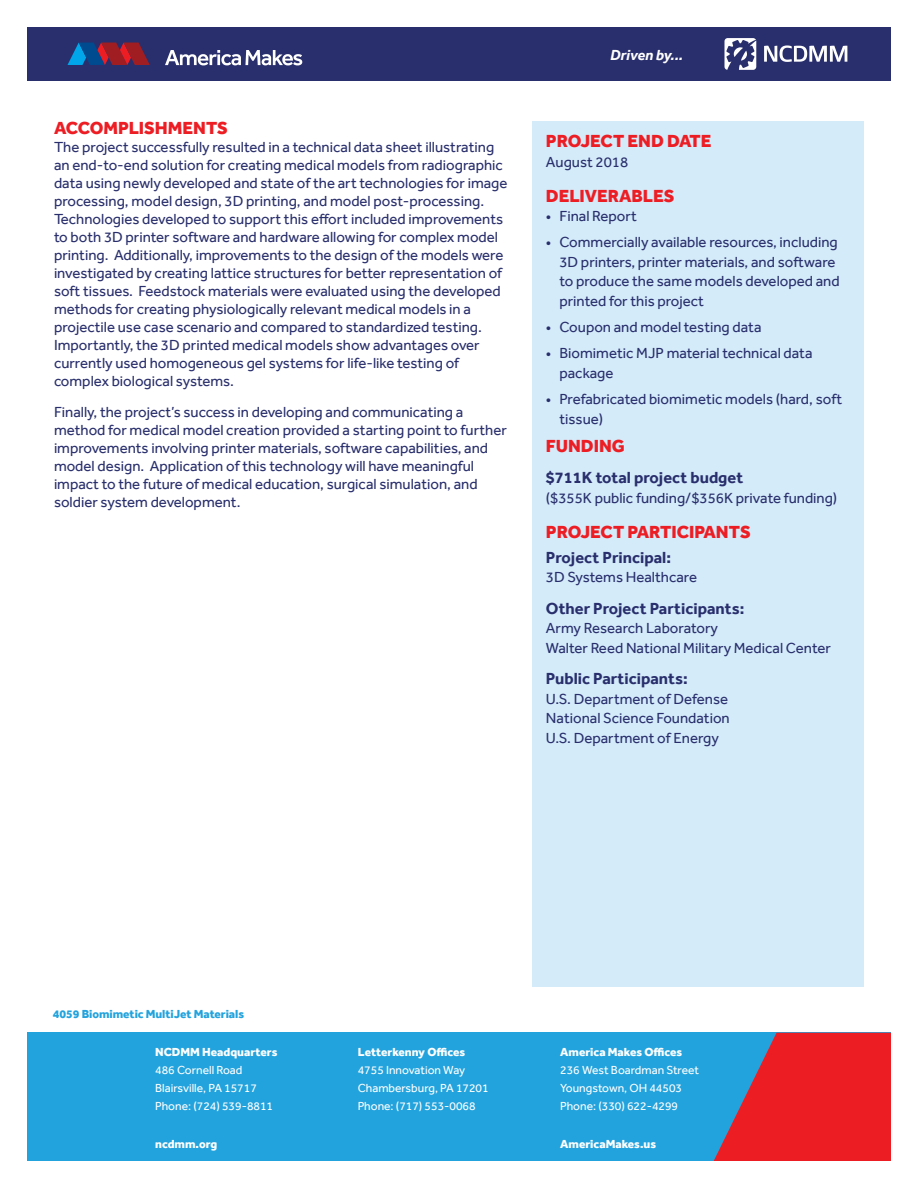
<style>
.page{position:relative;width:918px;height:1188px;background:#fff}
.page>*{position:absolute;margin:0;border:0;box-sizing:border-box;transform-origin:0 0}
.t1{font:800 18px "Effra";color:#ed1d24}
.t2{font:700 16.5px "Effra";color:#292f6c}
.t3{font:15px/18px "Effra";color:#292f6c}
.t4{font:italic 700 15px "Effra";color:#fff}
.t5{font:12px/18px "Effra";color:#fff}
.t6{font:800 12px "Effra";color:#fff}
.t7{font:800 12px "Effra";letter-spacing:-.005em;color:#23a3dd}
</style>
<div class="page">
<div style="left:27px;top:27px;width:864px;height:54px;background:#292f6c"></div>
<div style="left:27px;top:1033px;width:864px;height:128px;background:#23a3dd"></div>
<svg style="left:714px;top:1033px;width:177px;height:128px"></svg>
<svg style="left:67px;top:43px;width:83px;height:22px"></svg>
<svg style="left:165px;top:50px;width:137px;height:15px"></svg>
<svg style="left:764px;top:45px;width:83px;height:17px"></svg>
<svg style="left:724px;top:38px;width:32px;height:32px"></svg>
<div style="left:532px;top:122px;width:332px;height:865px;background:#d4ebfa"></div>
<p class="t1" style="left:54px;top:117px;width:175px">ACCOMPLISHMENTS</p>
<p class="t3" style="left:54px;top:137px;width:455px">The project successfully resulted in a technical data sheet illustrating an end-to-end solution for creating medical models from radiographic data using newly developed and state of the art technologies for image processing, model design, 3D printing, and model post-processing.<br>Technologies developed to support this effort included improvements to both 3D printer software and hardware allowing for complex model printing. Additionally, improvements to the design of the models were investigated by creating lattice structures for better representation of soft tissues. Feedstock materials were evaluated using the developed methods for creating physiologically relevant medical models in a projectile use case scenario and compared to standardized testing.<br>Importantly, the 3D printed medical models show advantages over currently used homogeneous gel systems for life-like testing of complex biological systems.</p>
<p class="t3" style="left:54px;top:403px;width:454px">Finally, the project’s success in developing and communicating a method for medical model creation provided a starting point to further improvements involving printer materials, software capabilities, and model design. Application of this technology will have meaningful impact to the future of medical education, surgical simulation, and soldier system development.</p>
<p class="t4" style="left:610px;top:46px;width:74px">Driven by...</p>
<p class="t1" style="left:546px;top:130px;width:167px">PROJECT END DATE</p>
<p class="t3" style="left:546px;top:152px;width:84px">August 2018</p>
<p class="t1" style="left:546px;top:185px;width:130px">DELIVERABLES</p>
<p class="t3" style="left:546px;top:207px;width:93px">• Final Report</p>
<p class="t3" style="left:559px;top:232px;width:282px;line-height:19.5px;text-indent:-14px">• Commercially available resources, including 3D printers, printer materials, and software to produce the same models developed and printed for this project</p>
<p class="t3" style="left:546px;top:318px;width:217px">• Coupon and model testing data</p>
<p class="t3" style="left:559px;top:343px;width:255px;line-height:19.5px;text-indent:-14px">• Biomimetic MJP material technical data package</p>
<p class="t3" style="left:559px;top:389px;width:284px;line-height:19.5px;text-indent:-14px">• Prefabricated biomimetic models (hard, soft tissue)</p>
<p class="t1" style="left:546px;top:435px;width:80px">FUNDING</p>
<p class="t2" style="left:546px;top:468px;width:199px">$711K total project budget</p>
<p class="t3" style="left:546px;top:489px;width:293px">($355K public funding/$356K private funding)</p>
<p class="t1" style="left:546px;top:521px;width:206px">PROJECT PARTICIPANTS</p>
<p class="t2" style="left:546px;top:547px;width:127px">Project Principal:</p>
<p class="t3" style="left:546px;top:568px;width:153px">3D Systems Healthcare</p>
<p class="t2" style="left:546px;top:598px;width:200px">Other Project Participants:</p>
<p class="t3" style="left:546px;top:618px;width:286px;line-height:19.5px">Army Research Laboratory<br>Walter Reed National Military Medical Center</p>
<p class="t2" style="left:546px;top:669px;width:143px">Public Participants:</p>
<p class="t3" style="left:546px;top:689px;width:185px;line-height:19.5px;text-align:justify">U.S. Department of Defense National Science Foundation U.S. Department of Energy</p>
<p class="t7" style="left:53px;top:1007px;width:193px">4059 Biomimetic MultiJet Materials</p>
<p class="t6" style="left:155px;top:1045px;width:124px">NCDMM Headquarters</p>
<p class="t5" style="left:155px;top:1061px;width:119px">486 Cornell Road<br>Blairsville, PA 15717<br>Phone: (724) 539-8811</p>
<p class="t6" style="left:155px;top:1137px;width:64px">ncdmm.org</p>
<p class="t6" style="left:358px;top:1045px;width:109px">Letterkenny Offices</p>
<p class="t5" style="left:358px;top:1061px;width:132px">4755 Innovation Way<br>Chambersburg, PA 17201<br>Phone: (717) 553-0068</p>
<p class="t6" style="left:560px;top:1045px;width:124px">America Makes Offices</p>
<p class="t5" style="left:560px;top:1061px;width:140px">236 West Boardman Street<br>Youngstown, OH 44503<br>Phone: (330) 622-4299</p>
<p class="t6" style="left:560px;top:1137px;width:98px">AmericaMakes.us</p>
</div>
